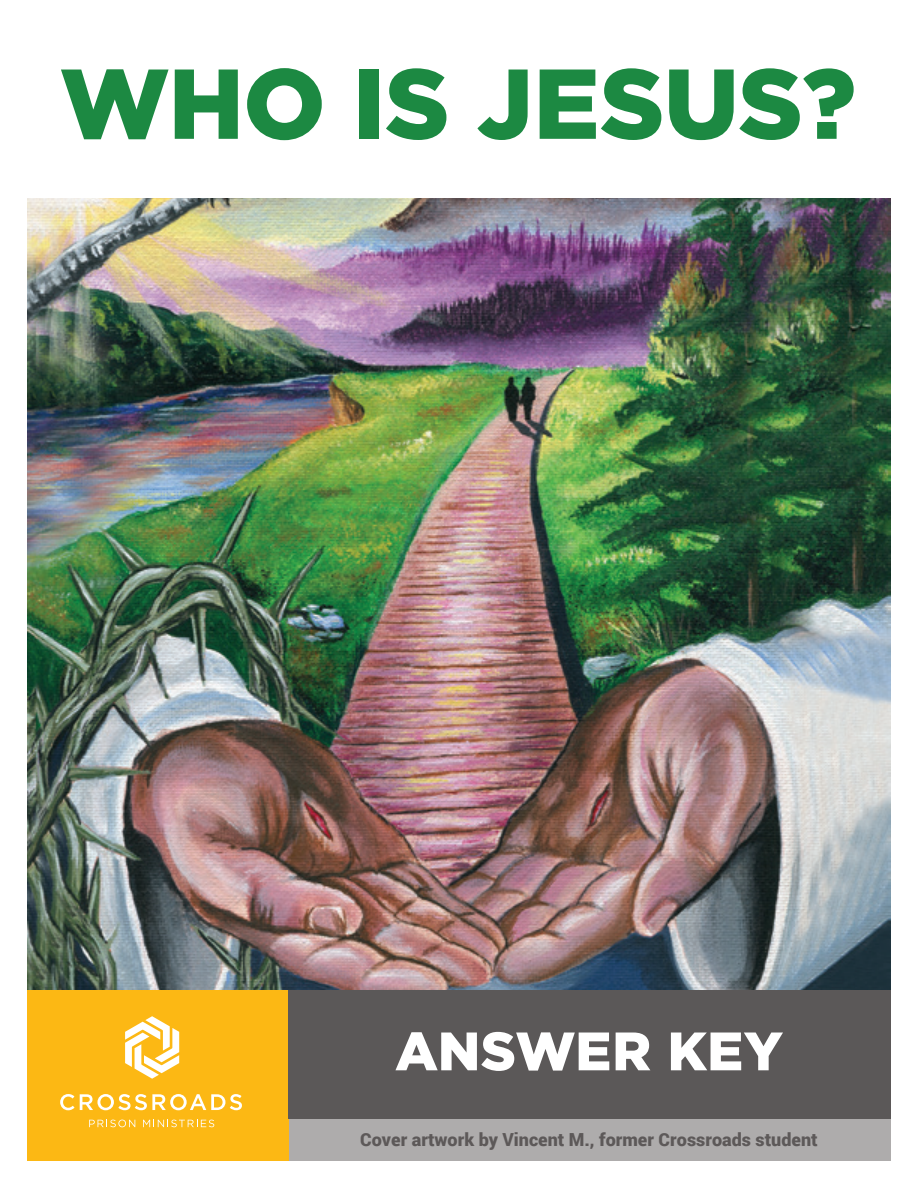
<style>
.page{position:relative;width:918px;height:1188px;background:#fff}
.page>*{position:absolute;margin:0;border:0;box-sizing:border-box;transform-origin:0 0}
.t1{font:900 99px "Gotham";letter-spacing:-.005em;color:#1c8942}
.t2{font:900 54px "Gotham";letter-spacing:.005em;color:#fff}
.t3{font:900 18px "Roboto";color:#5d5959}
</style>
<div class="page">
<div style="left:288px;top:1119px;width:603px;height:42px;background:#aeacac"></div>
<img style="left:27px;top:199px;width:864px;height:791px">
<div style="left:27px;top:990px;width:261px;height:171px;background:#fcb814"></div>
<svg style="left:60px;top:1094px;width:182px;height:16px"></svg>
<svg style="left:125px;top:1016px;width:54px;height:63px"></svg>
<svg style="left:89px;top:1120px;width:46px;height:7px"></svg>
<svg style="left:143px;top:1120px;width:71px;height:7px"></svg>
<div style="left:288px;top:990px;width:603px;height:129px;background:#5b5858"></div>
<p class="t1" style="left:59px;top:36px;width:798px">WHO IS JESUS?</p>
<p class="t2" style="left:395px;top:1014px;width:389px">ANSWER KEY</p>
<p class="t3" style="left:360px;top:1126px;width:459px">Cover artwork by Vincent M., former Crossroads student</p>
</div>
